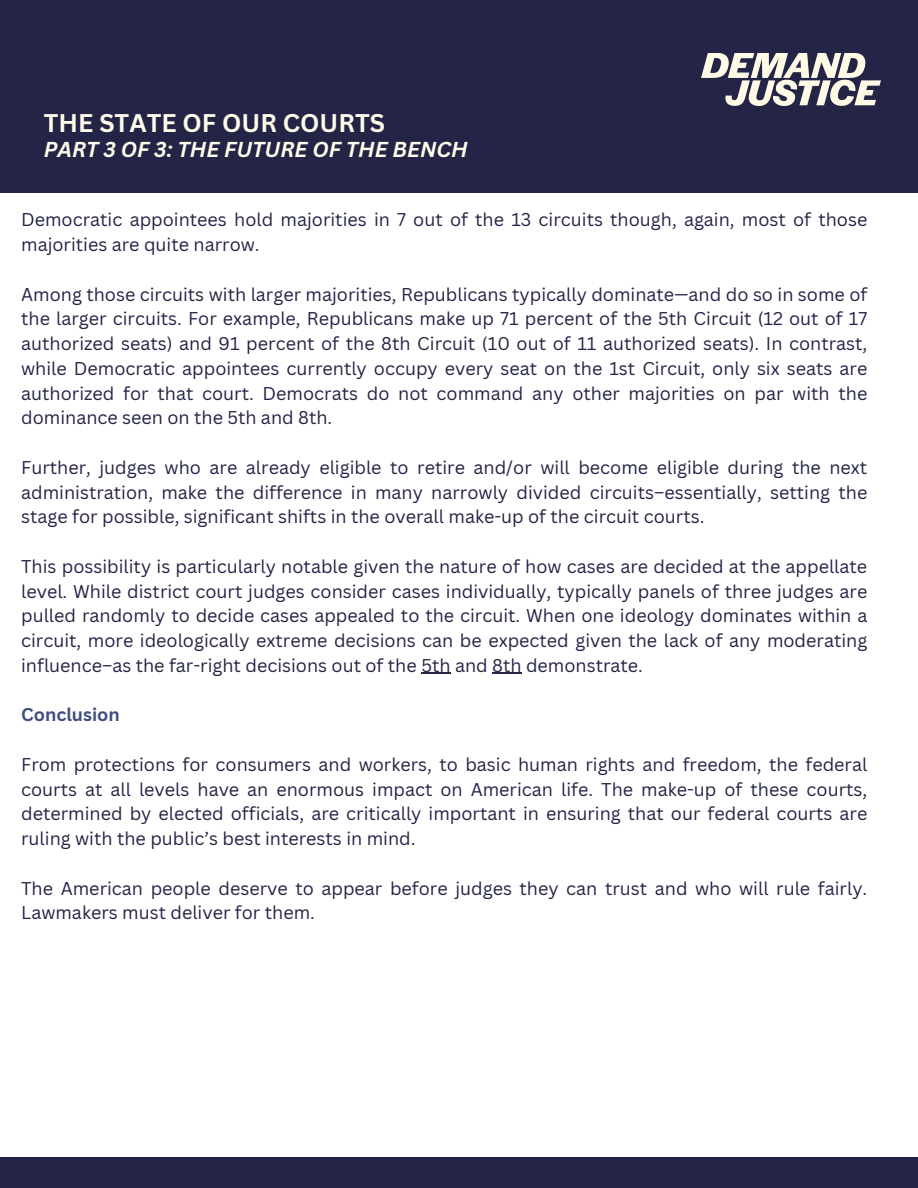
<style>
.page{position:relative;width:918px;height:1188px;background:#fff}
.page>*{position:absolute;margin:0;border:0;box-sizing:border-box;transform-origin:0 0}
.t1{font:700 24.9px "Canva Sans";color:#fffcea}
.t2{font:italic 700 21px "Canva Sans";color:#fffcea}
.t3{font:18px/24.8px "Canva Sans";color:#232446;text-align:justify}
.t4{font:700 18px "Canva Sans";color:#404e7f}
</style>
<div class="page">
<div style="left:0;top:0;width:918px;height:192px;background:#232446"></div>
<div style="left:0;top:1158px;width:918px;height:30px;background:#232446"></div>
<hr style="left:421px;top:673px;width:30px;height:1px;background:#232446">
<hr style="left:492px;top:673px;width:30px;height:1px;background:#232446">
<img style="left:702px;top:53px;width:179px;height:53px">
<p class="t1" style="left:44px;top:106px;width:343px">THE STATE OF OUR COURTS</p>
<p class="t2" style="left:44px;top:134px;width:425px">PART 3 OF 3: THE FUTURE OF THE BENCH</p>
<p class="t3" style="left:21px;top:207px;width:848px">Democratic appointees hold majorities in 7 out of the 13 circuits though, again, most of those majorities are quite narrow.</p>
<p class="t3" style="left:21px;top:281px;width:848px">Among those circuits with larger majorities, Republicans typically dominate—and do so in some of the larger circuits. For example, Republicans make up 71 percent of the 5th Circuit (12 out of 17 authorized seats) and 91 percent of the 8th Circuit (10 out of 11 authorized seats). In contrast, while Democratic appointees currently occupy every seat on the 1st Circuit, only six seats are authorized for that court. Democrats do not command any other majorities on par with the dominance seen on the 5th and 8th.</p>
<p class="t3" style="left:21px;top:454px;width:848px">Further, judges who are already eligible to retire and/or will become eligible during the next administration, make the difference in many narrowly divided circuits–essentially, setting the stage for possible, significant shifts in the overall make-up of the circuit courts.</p>
<p class="t3" style="left:21px;top:553px;width:848px">This possibility is particularly notable given the nature of how cases are decided at the appellate level. While district court judges consider cases individually, typically panels of three judges are pulled randomly to decide cases appealed to the circuit. When one ideology dominates within a circuit, more ideologically extreme decisions can be expected given the lack of any moderating influence–as the far-right decisions out of the 5th and 8th demonstrate.</p>
<p class="t4" style="left:21px;top:702px;width:100px">Conclusion</p>
<p class="t3" style="left:21px;top:751px;width:848px">From protections for consumers and workers, to basic human rights and freedom, the federal courts at all levels have an enormous impact on American life. The make-up of these courts, determined by elected officials, are critically important in ensuring that our federal courts are ruling with the public’s best interests in mind.</p>
<p class="t3" style="left:21px;top:875px;width:848px">The American people deserve to appear before judges they can trust and who will rule fairly.<br>Lawmakers must deliver for them.</p>
</div>
